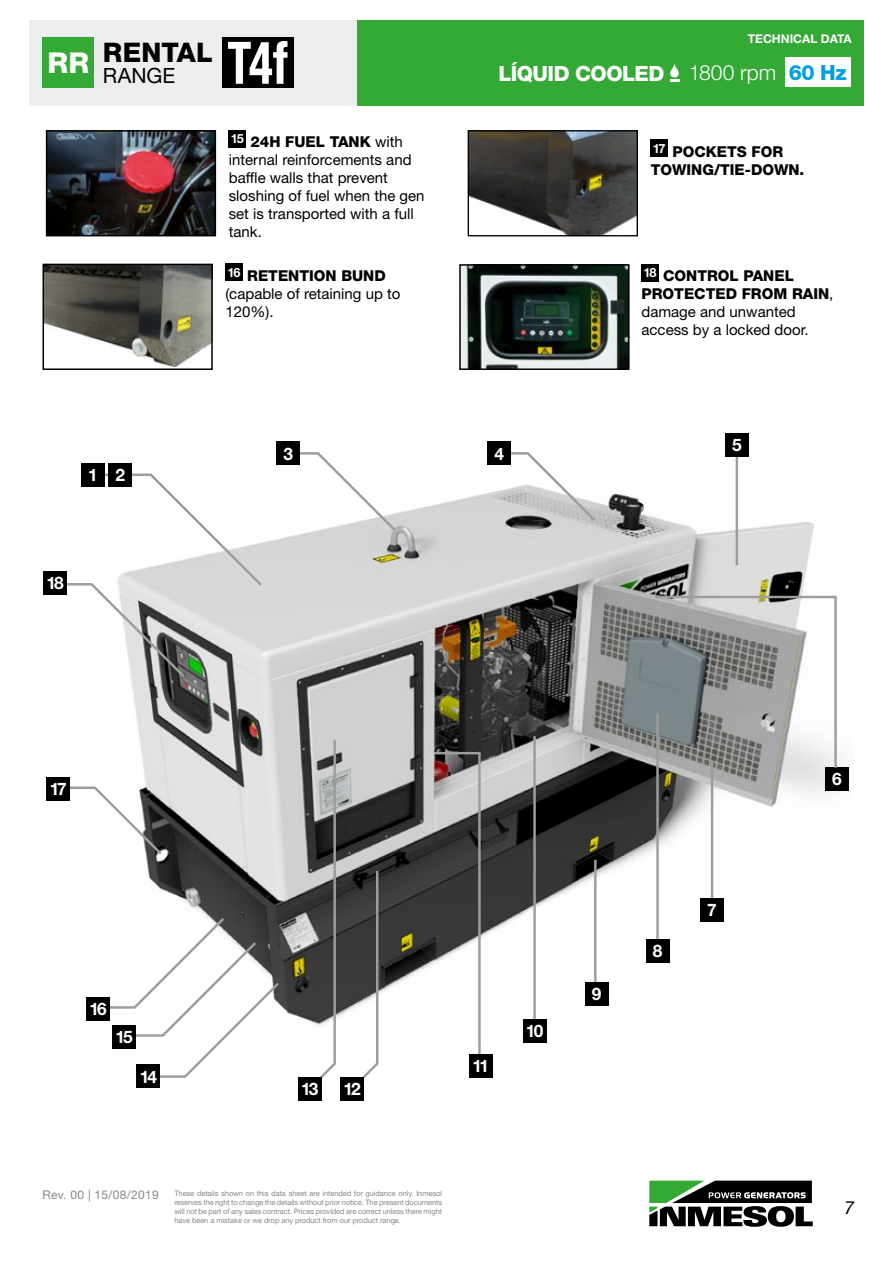
<style>
.page{position:relative;width:893px;height:1263px;background:#fff}
.page>*{position:absolute;margin:0;border:0;box-sizing:border-box;transform-origin:0 0}
.t1{font:800 27px "Helvetica Neue LT Std";letter-spacing:.01em;color:#000}
.t2{font:800 21px "Helvetica Neue LT Std";letter-spacing:-.025em;color:#fff}
.t3{font:21px "Helvetica Neue LT Std";color:#000}
.t4{font:800 21px "Helvetica Neue LT Std";color:#009fe3}
.t5{font:italic 18px "Helvetica Neue LT Std";color:#000}
.t6{font:700 17.25px "Helvetica Neue LT Std";letter-spacing:-.11em;color:#fff}
.t7{font:15px/18px "Helvetica Neue LT Std";color:#000}
.t8{font:800 15px/18px "Helvetica Neue LT Std";color:#000}
.t9{font:12px "Helvetica Neue LT Std";letter-spacing:.025em;color:#878787}
.t10{font:700 12px "Helvetica Neue LT Std";color:#fff}
.t11{font:7.5px/9px "Helvetica Neue LT Std";letter-spacing:-.01em;color:#878787;text-align:justify}
.s1{font-weight:300}
.s2{font-weight:800}
</style>
<div class="page">
<svg style="left:649px;top:1180px;width:164px;height:47px"></svg>
<img style="left:104px;top:453px;width:745px;height:590px">
<div style="left:30px;top:20px;width:327px;height:85px;background:#ededed"></div>
<div style="left:357px;top:20px;width:506px;height:85px;background:#35a936"></div>
<svg style="left:670px;top:63px;width:9px;height:15px"></svg>
<svg style="left:670px;top:79px;width:9px;height:2px"></svg>
<div style="left:43px;top:38px;width:51px;height:50px;background:#35a936"></div>
<div style="left:785px;top:57px;width:65px;height:30px;background:#fff"></div>
<div style="left:223px;top:37px;width:71px;height:51px;background:#000"></div>
<svg style="left:228px;top:41px;width:59px;height:43px"></svg>
<img style="left:470px;top:132px;width:166px;height:102px">
<div style="left:468px;top:130px;width:170px;height:106px;border:1px solid #000"></div>
<div style="left:651px;top:140px;width:17px;height:17px;background:#000"></div>
<hr style="left:736px;top:457px;width:2px;height:108px;background:#9d9d9c">
<hr style="left:711px;top:761px;width:2px;height:144px;background:#9d9d9c">
<hr style="left:594px;top:860px;width:3px;height:126px;background:#9d9d9c">
<hr style="left:656px;top:713px;width:3px;height:233px;background:#9d9d9c">
<hr style="left:533px;top:736px;width:3px;height:284px;background:#9d9d9c">
<svg style="left:67px;top:472px;width:197px;height:208px"></svg>
<svg style="left:56px;top:785px;width:108px;height:72px"></svg>
<svg style="left:96px;top:915px;width:186px;height:164px"></svg>
<svg style="left:305px;top:738px;width:32px;height:355px"></svg>
<svg style="left:348px;top:868px;width:32px;height:211px"></svg>
<svg style="left:279px;top:452px;width:119px;height:81px"></svg>
<svg style="left:489px;top:452px;width:109px;height:71px"></svg>
<div style="left:109px;top:463px;width:23px;height:23px;background:#000"></div>
<div style="left:81px;top:463px;width:23px;height:23px;background:#000"></div>
<div style="left:47px;top:777px;width:23px;height:23px;background:#000"></div>
<div style="left:44px;top:571px;width:23px;height:24px;background:#000"></div>
<div style="left:87px;top:997px;width:23px;height:23px;background:#000"></div>
<div style="left:113px;top:1025px;width:23px;height:23px;background:#000"></div>
<div style="left:137px;top:1065px;width:23px;height:23px;background:#000"></div>
<div style="left:488px;top:442px;width:23px;height:23px;background:#000"></div>
<div style="left:298px;top:1077px;width:23px;height:23px;background:#000"></div>
<div style="left:341px;top:1077px;width:23px;height:23px;background:#000"></div>
<div style="left:725px;top:434px;width:23px;height:23px;background:#000"></div>
<div style="left:700px;top:898px;width:24px;height:23px;background:#000"></div>
<div style="left:825px;top:768px;width:23px;height:23px;background:#000"></div>
<div style="left:469px;top:1054px;width:23px;height:23px;background:#000"></div>
<div style="left:646px;top:939px;width:23px;height:23px;background:#000"></div>
<div style="left:585px;top:983px;width:23px;height:23px;background:#000"></div>
<div style="left:523px;top:1019px;width:23px;height:23px;background:#000"></div>
<div style="left:277px;top:442px;width:23px;height:23px;background:#000"></div>
<svg style="left:652px;top:594px;width:186px;height:176px"></svg>
<svg style="left:431px;top:751px;width:51px;height:303px"></svg>
<div style="left:229px;top:130px;width:17px;height:17px;background:#000"></div>
<img style="left:49px;top:133px;width:164px;height:100px">
<div style="left:46px;top:130px;width:170px;height:106px;border:2px solid #000"></div>
<div style="left:225px;top:264px;width:17px;height:17px;background:#000"></div>
<img style="left:46px;top:267px;width:164px;height:100px">
<div style="left:43px;top:264px;width:170px;height:106px;border:2px solid #000"></div>
<div style="left:641px;top:264px;width:17px;height:17px;background:#000"></div>
<img style="left:462px;top:267px;width:165px;height:100px">
<div style="left:459px;top:264px;width:171px;height:106px;border:2px solid #000"></div>
<h1 class="t1" style="left:103px;top:36px;width:111px">RENTAL</h1>
<h2 class="t3" style="left:48px;top:63px;width:129px"><sup>RR</sup> RANGE</h2>
<h3 class="t10" style="left:748px;top:31px;width:105px">TECHNICAL DATA</h3>
<h2 class="t2" style="left:498px;top:61px;width:280px">LÍQUID COOLED <span class="s1">1800 rpm</span></h2>
<h2 class="t4" style="left:789px;top:60px;width:60px">60 Hz</h2>
<h3 class="t7" style="left:229px;top:133px;width:197px"><sup>15</sup> <span class="s2">24H FUEL TANK</span> with internal reinforcements and baffle walls that prevent sloshing of fuel when the gen set is transported with a full tank.</h3>
<h3 class="t7" style="left:225px;top:266px;width:177px"><sup>16</sup> <span class="s2">RETENTION BUND </span>(capable of retaining up to<br>120%).</h3>
<h3 class="t7" style="left:641px;top:267px;width:193px"><sup>18</sup> <span class="s2">CONTROL PANEL<br>PROTECTED FROM RAIN</span>, damage and unwanted access by a locked door.</h3>
<h3 class="t8" style="left:651px;top:143px;width:155px"><sup>17</sup> POCKETS FOR<br>TOWING/TIE-DOWN.</h3>
<h3 class="t6" style="left:88px;top:464px;width:39px">1 2</h3>
<h3 class="t6" style="left:46px;top:572px;width:19px">18</h3>
<h3 class="t6" style="left:283px;top:443px;width:11px">3</h3>
<h3 class="t6" style="left:494px;top:443px;width:11px">4</h3>
<h3 class="t6" style="left:732px;top:435px;width:11px">5</h3>
<h3 class="t6" style="left:50px;top:778px;width:18px">17</h3>
<h3 class="t6" style="left:89px;top:998px;width:19px">16</h3>
<h3 class="t6" style="left:116px;top:1026px;width:19px">15</h3>
<h3 class="t6" style="left:140px;top:1066px;width:19px">14</h3>
<h3 class="t6" style="left:301px;top:1078px;width:19px">13</h3>
<h3 class="t6" style="left:344px;top:1078px;width:19px">12</h3>
<h3 class="t6" style="left:472px;top:1055px;width:18px">11</h3>
<h3 class="t6" style="left:526px;top:1020px;width:19px">10</h3>
<h3 class="t6" style="left:592px;top:984px;width:11px">9</h3>
<h3 class="t6" style="left:653px;top:940px;width:11px">8</h3>
<h3 class="t6" style="left:707px;top:899px;width:11px">7</h3>
<h3 class="t6" style="left:832px;top:769px;width:11px">6</h3>
<h3 class="t9" style="left:43px;top:1188px;width:118px">Rev. 00 | 15/08/2019</h3>
<p class="t11" style="left:174px;top:1189px;width:269px">These details shown on this data sheet are intended for guidance only. Inmesol reserves the right to change the details without prior notice. The present documents will not be part of any sales contract. Prices provided are correct unless there might have been a mistake or we drop any product from our product range.</p>
<h3 class="t5" style="left:844px;top:1197px;width:12px">7</h3>
</div>
